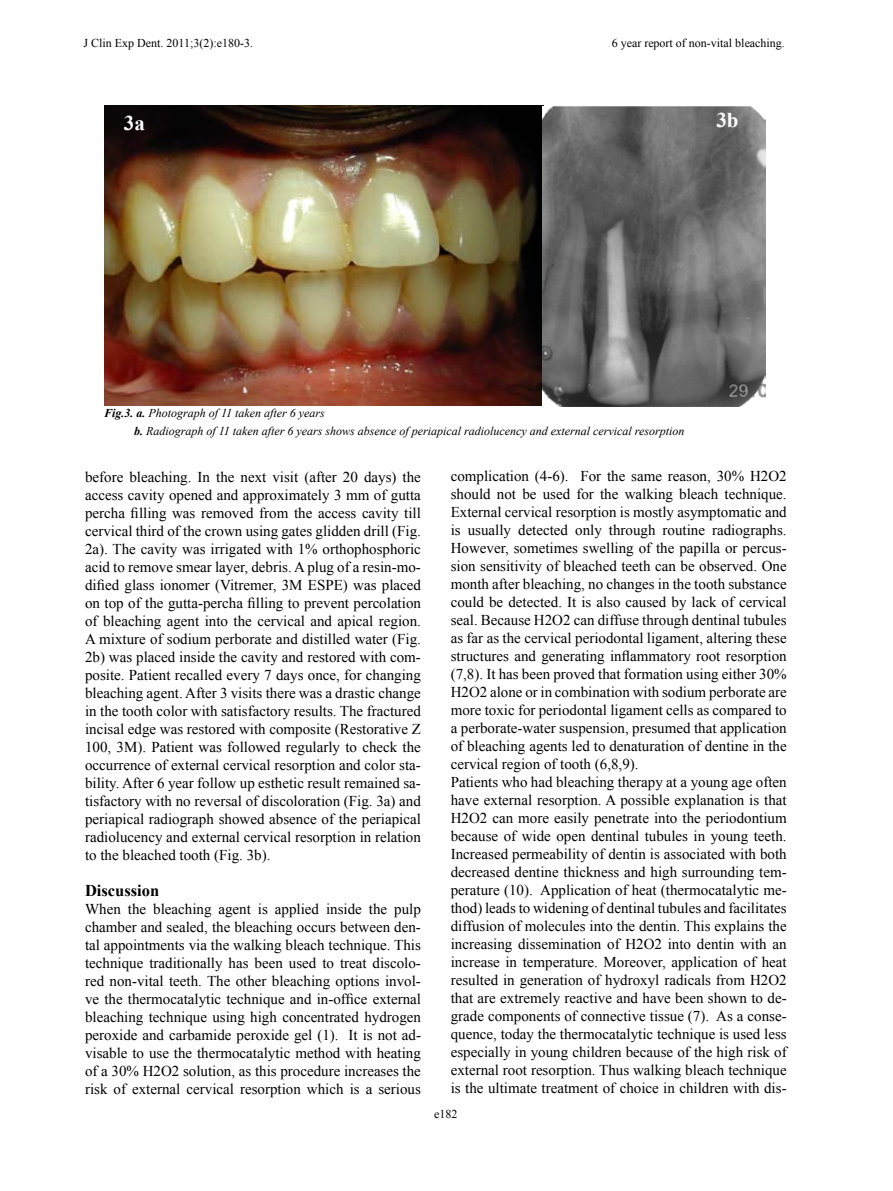
<style>
.page{position:relative;width:893px;height:1191px;background:#fff}
.page>*{position:absolute;margin:0;border:0;box-sizing:border-box;transform-origin:0 0}
.t1{font:700 21px "Times New Roman";color:#fff}
.t2{font:700 16.5px "Times New Roman";color:#000}
.t3{font:15px/18px "Times New Roman";color:#000;text-align:justify}
.t4{font:italic 12px/18px "Times New Roman";color:#000}
.t5{font:12px "Times New Roman";color:#000}
.s1{font-weight:700}
</style>
<div class="page">
<img style="left:105px;top:105px;width:660px;height:301px">
<p class="t5" style="left:84px;top:35px;width:171px">J Clin Exp Dent. 2011;3(2):e180-3.</p>
<p class="t5" style="left:612px;top:35px;width:175px">6 year report of non-vital bleaching.</p>
<h1 class="t1" style="left:124px;top:108px;width:22px">3a</h1>
<h1 class="t1" style="left:716px;top:106px;width:24px">3b</h1>
<p class="t4" style="left:134px;top:404px;width:552px;text-indent:-30px"><span class="s1">Fig.3. a.</span> Photograph of 11 taken after 6 years<br><span class="s1">b.</span> Radiograph of 11 taken after 6 years shows absence of periapical radiolucency and external cervical resorption</p>
<p class="t3" style="left:85px;top:467px;width:337px">before bleaching. In the next visit (after 20 days) the access cavity opened and approximately 3 mm of gutta percha filling was removed from the access cavity till cervical third of the crown using gates glidden drill (Fig.<br>2a). The cavity was irrigated with 1% orthophosphoric acid to remove smear layer, debris. A plug of a resin-mo&shy;dified glass ionomer (Vitremer, 3M ESPE) was placed on top of the gutta-percha filling to prevent percolation of bleaching agent into the cervical and apical region.<br>A mixture of sodium perborate and distilled water (Fig.<br>2b) was placed inside the cavity and restored with com&shy;posite. Patient recalled every 7 days once, for changing bleaching agent. After 3 visits there was a drastic change in the tooth color with satisfactory results. The fractured incisal edge was restored with composite (Restorative Z 100, 3M). Patient was followed regularly to check the occurrence of external cervical resorption and color sta&shy;bility. After 6 year follow up esthetic result remained sa&shy;tisfactory with no reversal of discoloration (Fig. 3a) and periapical radiograph showed absence of the periapical radiolucency and external cervical resorption in relation to the bleached tooth (Fig. 3b).</p>
<p class="t2" style="left:85px;top:879px;width:76px">Discussion</p>
<p class="t3" style="left:85px;top:899px;width:337px">When the bleaching agent is applied inside the pulp chamber and sealed, the bleaching occurs between den&shy;tal appointments via the walking bleach technique. This technique traditionally has been used to treat discolo&shy;red non-vital teeth. The other bleaching options invol&shy;ve the thermocatalytic technique and in-office external bleaching technique using high concentrated hydrogen peroxide and carbamide peroxide gel (1). It is not ad&shy;visable to use the thermocatalytic method with heating of a 30% H2O2 solution, as this procedure increases the risk of external cervical resorption which is a serious</p>
<p class="t3" style="left:451px;top:466px;width:337px;text-align:left">complication (4-6). For the same reason, 30% H2O2 should not be used for the walking bleach technique.<br>External cervical resorption is mostly asymptomatic and is usually detected only through routine radiographs.<br>However, sometimes swelling of the papilla or percus&shy;sion sensitivity of bleached teeth can be observed. One month after bleaching, no changes in the tooth substance could be detected. It is also caused by lack of cervical seal. Because H2O2 can diffuse through dentinal tubules as far as the cervical periodontal ligament, altering these structures and generating inflammatory root resorption (7,8). It has been proved that formation using either 30% H2O2 alone or in combination with sodium perborate are more toxic for periodontal ligament cells as compared to a perborate-water suspension, presumed that application of bleaching agents led to denaturation of dentine in the cervical region of tooth (6,8,9).<br>Patients who had bleaching therapy at a young age often have external resorption. A possible explanation is that H2O2 can more easily penetrate into the periodontium because of wide open dentinal tubules in young teeth.<br>Increased permeability of dentin is associated with both decreased dentine thickness and high surrounding tem&shy;perature (10). Application of heat (thermocatalytic me&shy;thod) leads to widening of dentinal tubules and facilitates diffusion of molecules into the dentin. This explains the increasing dissemination of H2O2 into dentin with an increase in temperature. Moreover, application of heat resulted in generation of hydroxyl radicals from H2O2 that are extremely reactive and have been shown to de&shy;grade components of connective tissue (7). As a conse&shy;quence, today the thermocatalytic technique is used less especially in young children because of the high risk of external root resorption. Thus walking bleach technique is the ultimate treatment of choice in children with dis-</p>
<p class="t5" style="left:434px;top:1106px;width:25px">e182</p>
</div>
